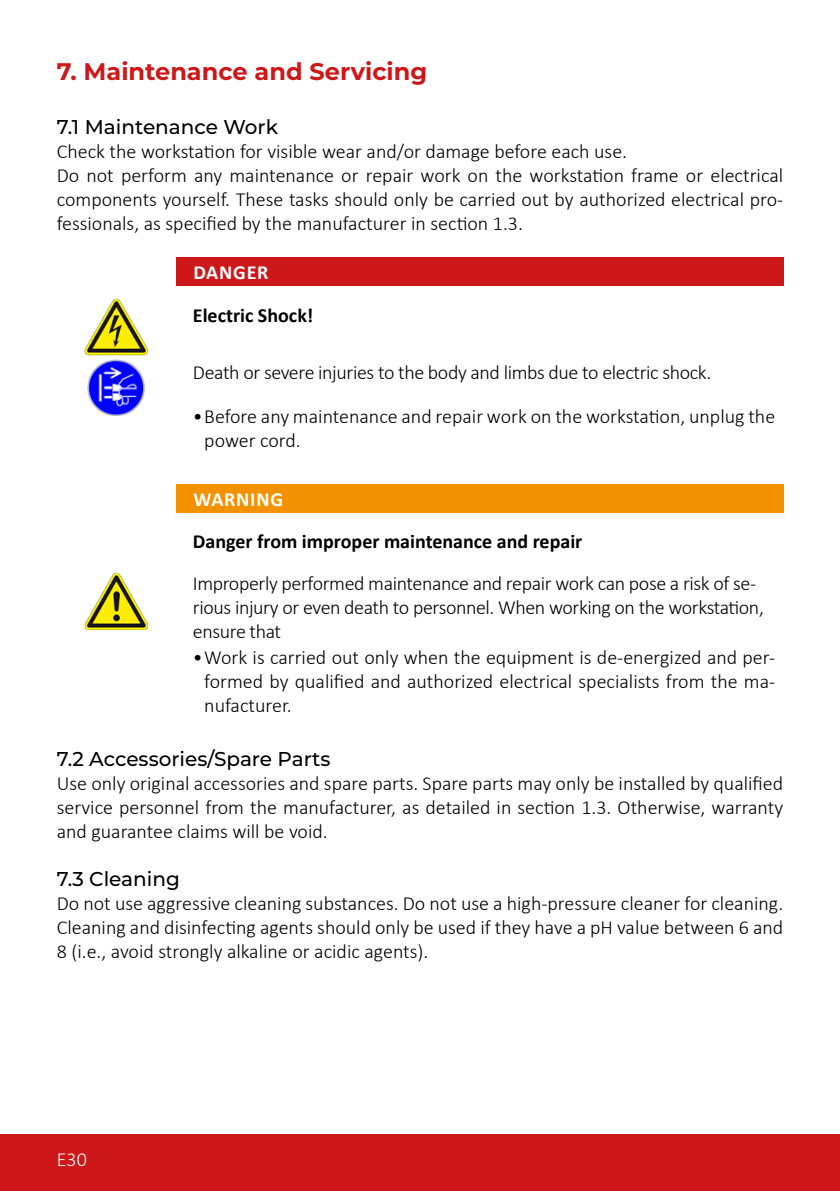
<style>
.page{position:relative;width:840px;height:1191px;background:#fff}
.page>*{position:absolute;margin:0;border:0;box-sizing:border-box;transform-origin:0 0}
.t1{font:700 24px "Montserrat";color:#cd1719}
.t2{font:300 20px/24px "Calibri";color:#000;text-align:justify}
.t3{font:300 20px/24px "Calibri";letter-spacing:-.02em;color:#000}
.t4{font:500 20px "Montserrat";color:#000}
.t5{font:700 20px "Calibri";color:#000}
.t6{font:700 20px "Calibri";letter-spacing:.04em;color:#fff}
.t7{font:300 20px "Calibri";color:#fff}
</style>
<div class="page">
<div style="left:0;top:1134px;width:839px;height:57px;background:#cd1719"></div>
<div style="left:176px;top:258px;width:606px;height:28px;background:#cd1719"></div>
<img style="left:85px;top:298px;width:63px;height:57px">
<img style="left:88px;top:359px;width:57px;height:57px">
<div style="left:176px;top:484px;width:606px;height:28px;background:#f39200"></div>
<img style="left:85px;top:572px;width:63px;height:57px">
<p class="t1" style="left:57px;top:54px;width:372px">7. Maintenance and Servicing</p>
<p class="t4" style="left:57px;top:113px;width:223px">7.1 Maintenance Work</p>
<p class="t2" style="left:57px;top:139px;width:727px;text-align:left">Check the workstation for visible wear and/or damage before each use.<br>Do not perform any maintenance or repair work on the workstation frame or electrical components yourself. These tasks should only be carried out by authorized electrical pro&shy;fessionals, as specified by the manufacturer in section 1.3.</p>
<p class="t6" style="left:193px;top:258px;width:77px">DANGER</p>
<p class="t5" style="left:193px;top:301px;width:122px">Electric Shock!</p>
<p class="t3" style="left:193px;top:360px;width:519px">Death or severe injuries to the body and limbs due to electric shock.</p>
<p class="t2" style="left:204px;top:404px;width:572px;text-indent:-11px">•Before any maintenance and repair work on the workstation, unplug the power cord.</p>
<p class="t6" style="left:193px;top:485px;width:91px">WARNING</p>
<p class="t5" style="left:193px;top:527px;width:390px">Danger from improper maintenance and repair</p>
<p class="t3" style="left:193px;top:571px;width:572px">Improperly performed maintenance and repair work can pose a risk of se&shy;rious injury or even death to personnel. When working on the workstation, ensure that</p>
<p class="t2" style="left:204px;top:645px;width:572px;text-indent:-11px">•Work is carried out only when the equipment is de-energized and per&shy;formed by qualified and authorized electrical specialists from the ma&shy;nufacturer.</p>
<p class="t4" style="left:57px;top:745px;width:275px">7.2 Accessories/Spare Parts</p>
<p class="t2" style="left:57px;top:771px;width:727px">Use only original accessories and spare parts. Spare parts may only be installed by qualified service personnel from the manufacturer, as detailed in section 1.3. Otherwise, warranty and guarantee claims will be void.</p>
<p class="t4" style="left:57px;top:865px;width:125px">7.3 Cleaning</p>
<p class="t2" style="left:57px;top:891px;width:727px">Do not use aggressive cleaning substances. Do not use a high-pressure cleaner for cleaning.<br>Cleaning and disinfecting agents should only be used if they have a pH value between 6 and 8 (i.e., avoid strongly alkaline or acidic agents).</p>
<p class="t7" style="left:57px;top:1147px;width:32px">E30</p>
</div>
